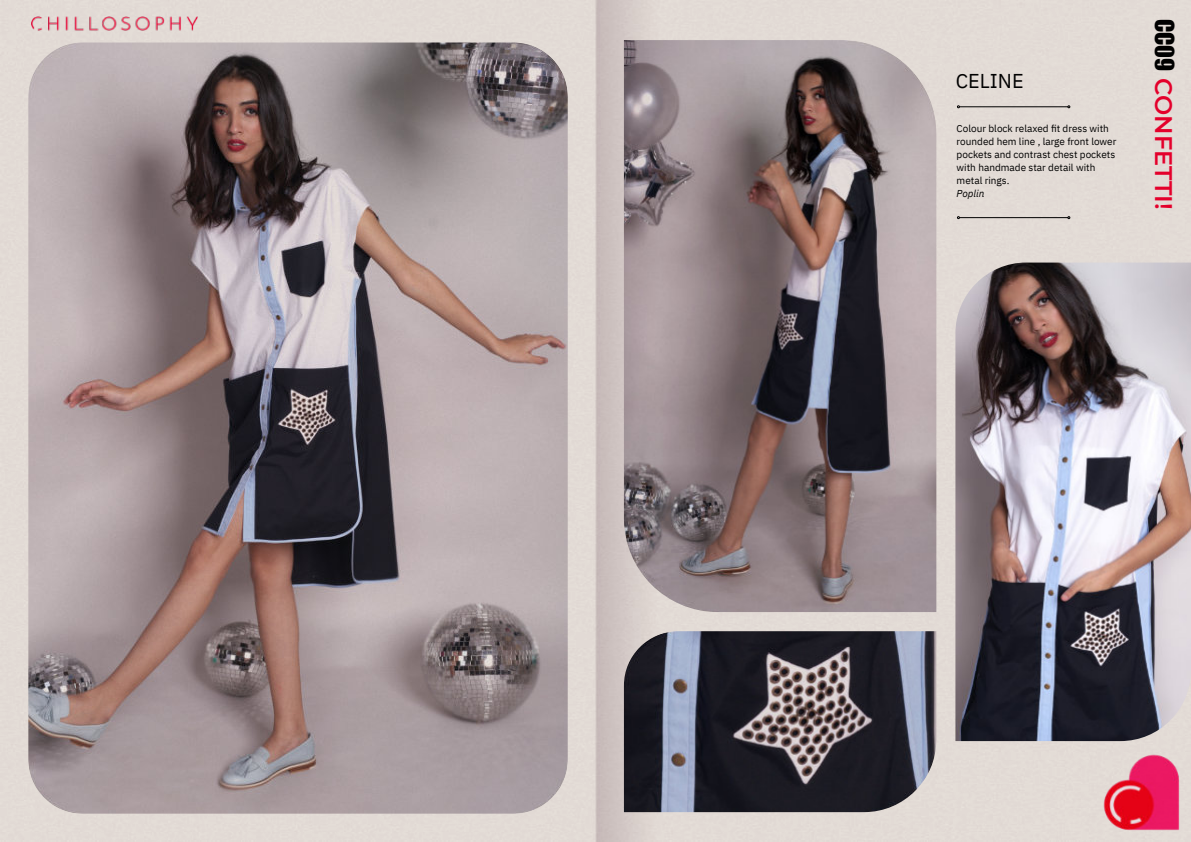
<style>
.page{position:relative;width:1191px;height:842px;background:#fff}
.page>*{position:absolute;margin:0;border:0;box-sizing:border-box;transform-origin:0 0}
.t1{font:600 24px "Montserrat";color:#e4002b}
.t2{font:20px "IBM Plex Sans";color:#000}
.t3{font:10px/13px "IBM Plex Sans";color:#000}
.t4{font:italic 10px "IBM Plex Sans";color:#000}
.s1{font-family:"Impact";font-weight:400;color:#000}
</style>
<div class="page">
<div style="left:0;top:0;width:1191px;height:842px;background:#f13077;opacity:.1"></div>
<img style="left:24px;top:12px;width:180px;height:26px">
<img style="left:1091px;top:742px;width:100px;height:100px">
<img style="left:28px;top:43px;width:540px;height:771px;border-radius:54px">
<img style="left:955px;top:263px;width:236px;height:478px">
<img style="left:624px;top:40px;width:312px;height:572px">
<img style="left:624px;top:631px;width:312px;height:181px">
<hr style="left:959px;top:106px;width:108px;height:1px;background:#000">
<hr style="left:959px;top:217px;width:108px;height:1px;background:#000">
<h2 class="t2" style="left:955px;top:73px;width:69px">CELINE</h2>
<p class="t3" style="left:956px;top:123px;width:161px">Colour block relaxed fit dress with rounded hem line , large front lower pockets and contrast chest pockets with handmade star detail with metal rings.</p>
<p class="t4" style="left:956px;top:190px;width:29px">Poplin</p>
<h1 class="t1" style="left:1178px;top:19px;width:192px;rotate:90deg"><span class="s1">CC09</span> CONFETTI!</h1>
</div>
